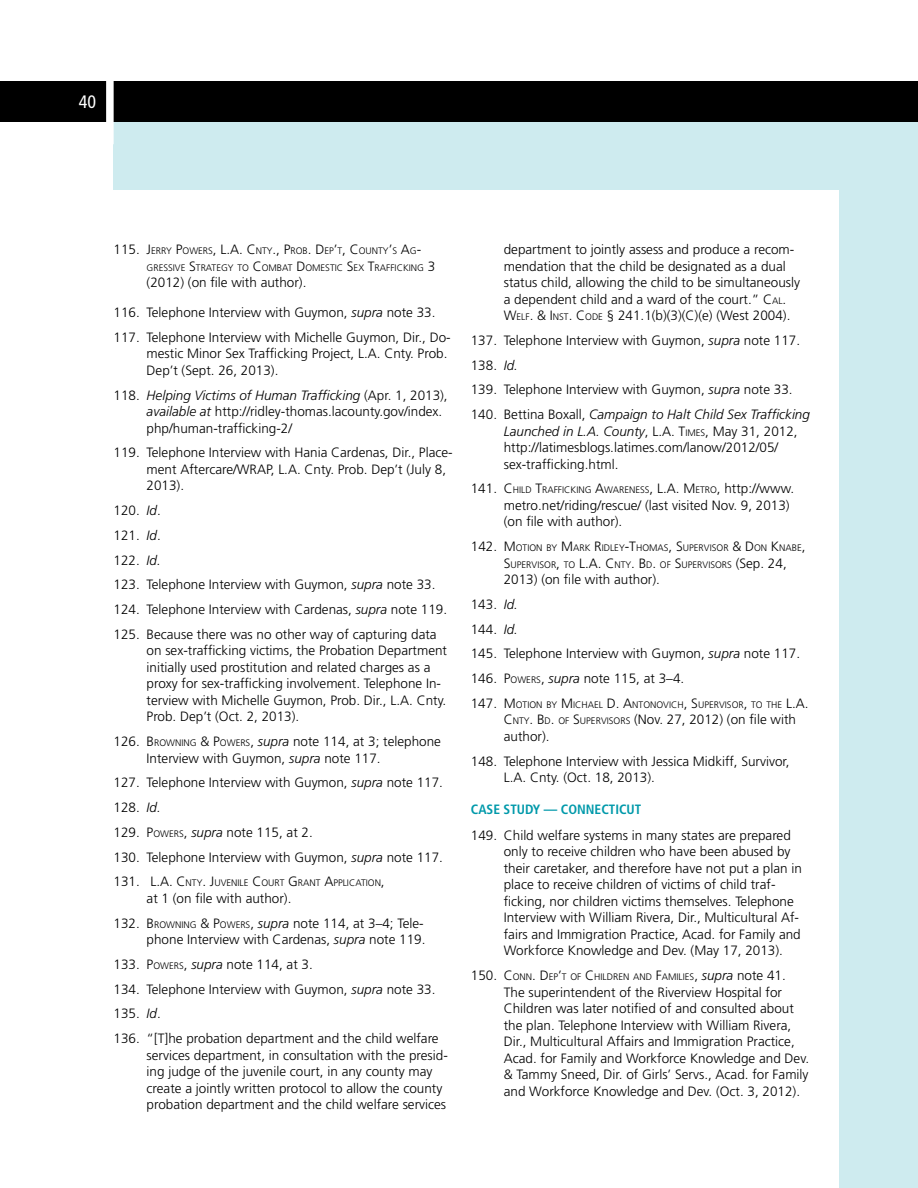
<style>
.page{position:relative;width:918px;height:1188px;background:#fff}
.page>*{position:absolute;margin:0;border:0;box-sizing:border-box;transform-origin:0 0}
.t1{font:condensed 18px "Frutiger";color:#fff}
.t2{font:300 13.5px/16.5px "Frutiger";color:#000}
.t3{font:700 condensed 13.5px "Frutiger";color:#09a}
.t4{font:300 9.45px/16.5px "Frutiger";color:#000}
.s1{font-size:13.5px}
.s2{font-style:italic}
.s3{font-style:inherit}
.s4{font-size:9.45px}
.s5{font-style:italic;font-size:13.5px}
</style>
<div class="page">
<div style="left:114px;top:109px;width:804px;height:1079px;background:#ceebef"></div>
<div style="left:81px;top:190px;width:757px;height:998px;background:#fff"></div>
<div style="left:0;top:81px;width:918px;height:41px;background:#000"></div>
<div style="left:106px;top:63px;width:8px;height:81px;background:#fff"></div>
<h1 class="t1" style="left:79px;top:91px;width:19px">40</h1>
<p class="t4" style="left:147px;top:243px;width:290px;text-indent:-33px"><span class="s1">115.</span> <span class="s1">J</span>ERRY <span class="s1">P</span>OWERS<span class="s1">, L.A. C</span>NTY<span class="s1">., P</span>ROB<span class="s1">. D</span>EP<span class="s1">’</span>T<span class="s1">, C</span>OUNTY<span class="s1">’</span>S <span class="s1">A</span>G<span class="s1">-<br></span>GRESSIVE <span class="s1">S</span>TRATEGY TO <span class="s1">C</span>OMBAT <span class="s1">D</span>OMESTIC <span class="s1">S</span>EX <span class="s1">T</span>RAFFICKING <span class="s1">3</span></p>
<p class="t2" style="left:147px;top:274px;width:161px">(2012) (on file with author).</p>
<p class="t2" style="left:114px;top:300px;width:339px;line-height:24.8px">116. Telephone Interview with Guymon, <span class="s2">supra</span> note 33.<br>117. Telephone Interview with Michelle Guymon, Dir., Do-</p>
<p class="t2" style="left:147px;top:346px;width:302px">mestic Minor Sex Trafficking Project, L.A. Cnty. Prob.<br>Dep’t (Sept. 26, 2013).</p>
<p class="t2" style="left:147px;top:387px;width:303px;text-indent:-33px">118. <span class="s2">Helping Victims of Human Trafficking</span> (Apr. 1, 2013), <span class="s2">available at</span> http://ridley-thomas.lacounty.gov/index. php/human-trafficking-2/</p>
<p class="t2" style="left:147px;top:445px;width:308px;text-indent:-33px">119. Telephone Interview with Hania Cardenas, Dir., Place&shy;ment Aftercare/WRAP, L.A. Cnty. Prob. Dep’t (July 8,<br>2013).</p>
<p class="t2" style="left:114px;top:498px;width:335px;line-height:24.8px">120. <span class="s2">Id</span>.<br>121. <span class="s2">Id</span>.<br>122. <span class="s2">Id.<br></span>123. Telephone Interview with Guymon, <span class="s2">supra</span> note 33.<br>124. Telephone Interview with Cardenas, <span class="s2">supra</span> note 119.<br>125. Because there was no other way of capturing data</p>
<p class="t2" style="left:147px;top:643px;width:302px">on sex-trafficking victims, the Probation Department initially used prostitution and related charges as a proxy for sex-trafficking involvement. Telephone In&shy;terview with Michelle Guymon, Prob. Dir., L.A. Cnty.<br>Prob. Dep’t (Oct. 2, 2013).</p>
<p class="t2" style="left:147px;top:733px;width:296px;text-indent:-33px">126. <span class="s3">B</span><span class="s4">ROWNING</span> &amp; <span class="s3">P</span><span class="s4">OWERS</span>, <span class="s2">supra</span> note 114, at 3; telephone<br>Interview with Guymon, <span class="s2">supra</span> note 117.</p>
<p class="t2" style="left:114px;top:770px;width:331px;line-height:24.8px">127. Telephone Interview with Guymon, <span class="s2">supra</span> note 117.<br>128. <span class="s2">Id.<br></span>129. <span class="s3">P</span><span class="s4">OWERS</span><span class="s3">,</span> <span class="s2">supra</span> note 115, at 2.<br>130. Telephone Interview with Guymon, <span class="s2">supra</span> note 117.</p>
<p class="t4" style="left:114px;top:875px;width:273px"><span class="s1">131.</span> <span class="s1">L.A. C</span>NTY<span class="s1">. J</span>UVENILE <span class="s1">C</span>OURT <span class="s1">G</span>RANT <span class="s1">A</span>PPLICATION<span class="s1">,</span></p>
<p class="t2" style="left:114px;top:886px;width:312px;line-height:24.8px;text-indent:33px">at 1 (on file with author).<br>132. <span class="s3">B</span><span class="s4">ROWNING</span> &amp; <span class="s3">P</span><span class="s4">OWERS</span><span class="s3">,</span> <span class="s2">supra</span> note <span class="s3">114,</span> at 3–4; Tele-</p>
<p class="t2" style="left:114px;top:927px;width:327px;line-height:24.8px;text-indent:33px">phone Interview with Cardenas, <span class="s2">supra</span> note 119.<br>133. <span class="s3">P</span><span class="s4">OWERS</span>, <span class="s2">supra</span> note 114, at 3.<br>134. Telephone Interview with Guymon, <span class="s2">supra</span> note 33.<br>135. <span class="s2">Id</span>.<br>136. “[T]he probation department and the child welfare</p>
<p class="t2" style="left:147px;top:1047px;width:303px">services department, in consultation with the presid&shy;ing judge of the juvenile court, in any county may create a jointly written protocol to allow the county probation department and the child welfare services</p>
<p class="t2" style="left:504px;top:241px;width:298px">department to jointly assess and produce a recom&shy;mendation that the child be designated as a dual status child, allowing the child to be simultaneously a dependent child and a ward of the court.” <span class="s3">C</span><span class="s4">AL</span><span class="s3">.<br>W</span><span class="s4">ELF</span><span class="s3">. &amp; I</span><span class="s4">NST</span><span class="s3">. C</span><span class="s4">ODE</span> § 241.1(b)(3)(C)(e) (West 2004).</p>
<p class="t2" style="left:471px;top:328px;width:341px;line-height:24.8px">137. Telephone Interview with Guymon, <span class="s2">supra</span> note 117.<br>138. <span class="s2">Id.<br></span>139. Telephone Interview with Guymon, <span class="s2">supra</span> note 33.<br>140. Bettina Boxall, <span class="s2">Campaign to Halt Child Sex Trafficking</span></p>
<p class="t2" style="left:504px;top:423px;width:295px"><span class="s2">Launched in L.A. County</span>, <span class="s3">L.A. T</span><span class="s4">IMES</span>, May 31, 2012, http://latimesblogs.latimes.com/lanow/2012/05/ sex-trafficking.html.</p>
<p class="t4" style="left:471px;top:482px;width:325px"><span class="s1">141.</span> <span class="s1">C</span>HILD <span class="s1">T</span>RAFFICKING <span class="s1">A</span>WARENESS<span class="s1">, L.A. M</span>ETRO<span class="s1">, http://www.</span></p>
<p class="t2" style="left:504px;top:497px;width:287px">metro.net/riding/rescue/ (last visited Nov. 9, 2013) (on file with author).</p>
<p class="t4" style="left:504px;top:540px;width:303px;text-indent:-33px"><span class="s1">142.</span> <span class="s1">M</span>OTION BY <span class="s1">M</span>ARK <span class="s1">R</span>IDLEY<span class="s1">-T</span>HOMAS<span class="s1">, S</span>UPERVISOR <span class="s1">&amp; D</span>ON <span class="s1">K</span>NABE<span class="s1">,<br>S</span>UPERVISOR<span class="s1">,</span> TO <span class="s1">L.A. C</span>NTY<span class="s1">. B</span>D<span class="s1">.</span> OF <span class="s1">S</span>UPERVISORS <span class="s1">(Sep. 24,</span></p>
<p class="t2" style="left:471px;top:567px;width:331px;line-height:24.8px;text-indent:33px">2013) (on file with author).<br>143. <span class="s2">Id.<br></span>144. <span class="s2">Id.<br></span>145. Telephone Interview with Guymon, <span class="s2">supra</span> note 117.<br>146. <span class="s3">P</span><span class="s4">OWERS</span>, <span class="s2">supra</span> note 115, at 3–4.</p>
<p class="t4" style="left:471px;top:697px;width:339px"><span class="s1">147.</span> <span class="s1">M</span>OTION BY <span class="s1">M</span>ICHAEL <span class="s1">D. A</span>NTONOVICH<span class="s1">, S</span>UPERVISOR<span class="s1">,</span> TO THE <span class="s1">L.A.</span></p>
<p class="t2" style="left:504px;top:712px;width:294px"><span class="s3">C</span><span class="s4">NTY</span><span class="s3">. B</span><span class="s4">D</span><span class="s3">.</span> <span class="s4">OF</span> <span class="s3">S</span><span class="s4">UPERVISORS</span> (Nov. 27, 2012) (on file with author).</p>
<p class="t2" style="left:504px;top:753px;width:287px;text-indent:-33px">148. Telephone Interview with Jessica Midkiff, Survivor,<br>L.A. Cnty. (Oct. 18, 2013).</p>
<p class="t3" style="left:471px;top:802px;width:172px">CASE STUDY — CONNECTICUT</p>
<p class="t2" style="left:504px;top:827px;width:300px;text-indent:-33px">149. Child welfare systems in many states are prepared only to receive children who have been abused by their caretaker, and therefore have not put a plan in place to receive children of victims of child traf&shy;ficking, nor children victims themselves. Telephone Interview with William Rivera, Dir., Multicultural Af&shy;fairs and Immigration Practice, Acad. for Family and Workforce Knowledge and Dev. (May 17, 2013).</p>
<p class="t4" style="left:471px;top:969px;width:317px"><span class="s1">150.</span> <span class="s1">C</span>ONN<span class="s1">. D</span>EP<span class="s1">’</span>T OF <span class="s1">C</span>HILDREN AND <span class="s1">F</span>AMILIES<span class="s1">,</span> <span class="s5">supra</span> <span class="s1">note 41.</span></p>
<p class="t2" style="left:504px;top:984px;width:307px">The superintendent of the Riverview Hospital for Children was later notified of and consulted about the plan. Telephone Interview with William Rivera, Dir., Multicultural Affairs and Immigration Practice, Acad. for Family and Workforce Knowledge and Dev. &amp; Tammy Sneed, Dir. of Girls’ Servs., Acad. for Family and Workforce Knowledge and Dev. (Oct. 3, 2012).</p>
</div>
